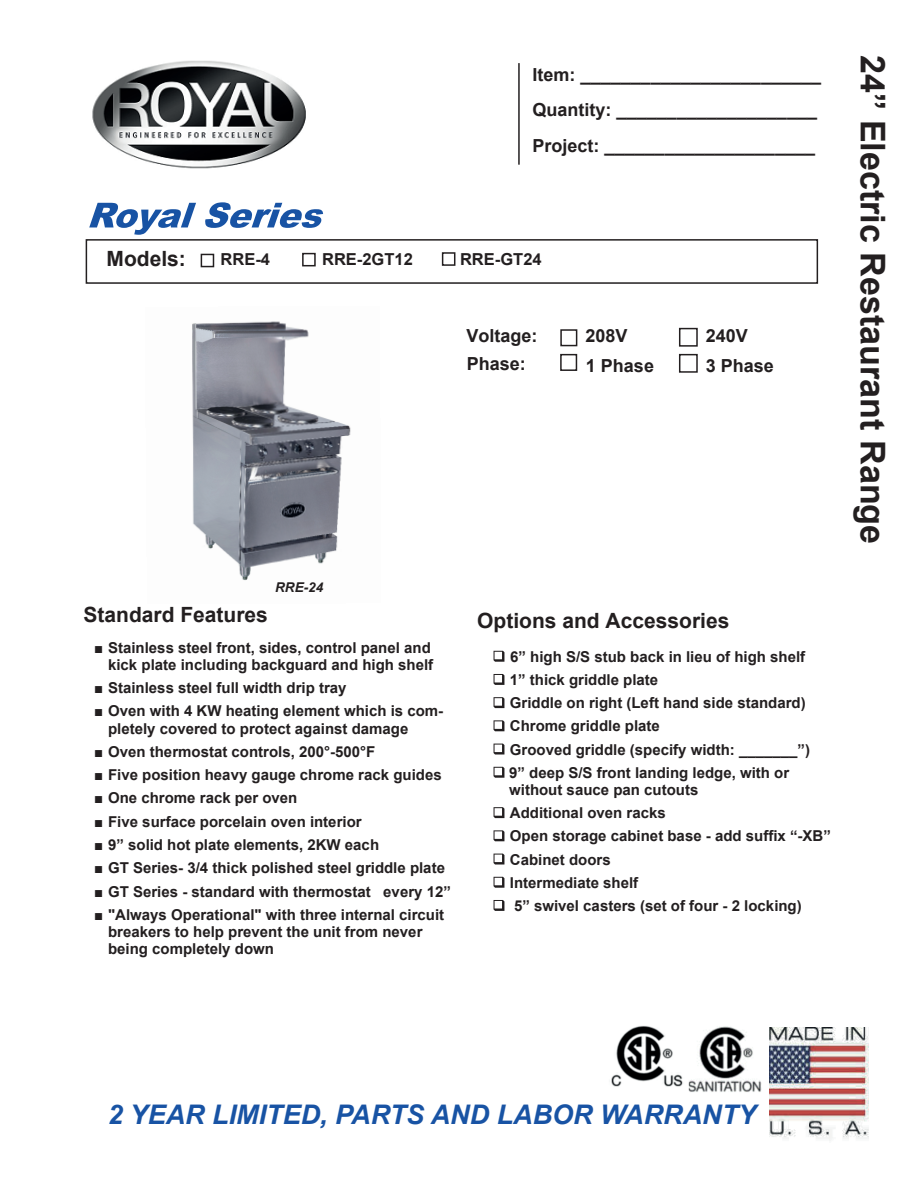
<style>
.page{position:relative;width:918px;height:1188px;background:#fff}
.page>*{position:absolute;margin:0;border:0;box-sizing:border-box;transform-origin:0 0}
.t1{font:700 34.05px "Arial";color:#231f20}
.t2{font:italic 700 27px "Arial";color:#1853a4}
.t3{font:700 21px "Arial";color:#231f20}
.t4{font:700 18px/35.7px "Arial";color:#231f20}
.t5{font:700 16.5px "Arial";color:#231f20}
.t6{font:700 15px/23.2px "Arial";color:#231f20}
.t7{font:italic 700 13.5px "Arial";color:#231f20}
.s1{font-family:"Times New Roman"}
</style>
<div class="page">
<hr style="left:518px;top:63px;width:2px;height:102px;background:#231f20">
<div style="left:86px;top:239px;width:732px;height:45px;border:2px solid #231f20"></div>
<svg style="left:494px;top:651px;width:10px;height:11px"></svg>
<svg style="left:494px;top:674px;width:10px;height:11px"></svg>
<svg style="left:494px;top:697px;width:10px;height:11px"></svg>
<svg style="left:494px;top:720px;width:10px;height:11px"></svg>
<svg style="left:494px;top:744px;width:10px;height:11px"></svg>
<svg style="left:494px;top:767px;width:10px;height:11px"></svg>
<svg style="left:494px;top:807px;width:10px;height:11px"></svg>
<svg style="left:494px;top:830px;width:10px;height:11px"></svg>
<svg style="left:494px;top:854px;width:10px;height:11px"></svg>
<svg style="left:494px;top:877px;width:10px;height:11px"></svg>
<svg style="left:494px;top:900px;width:10px;height:11px"></svg>
<div style="left:560px;top:329px;width:17px;height:17px;border:2px solid #231f20"></div>
<div style="left:679px;top:328px;width:19px;height:19px;border:2px solid #231f20"></div>
<div style="left:201px;top:254px;width:13px;height:13px;border:2px solid #231f20"></div>
<div style="left:302px;top:253px;width:14px;height:13px;border:2px solid #231f20"></div>
<div style="left:442px;top:252px;width:13px;height:14px;border:2px solid #231f20"></div>
<div style="left:560px;top:354px;width:17px;height:17px;border:2px solid #231f20"></div>
<div style="left:679px;top:354px;width:19px;height:19px;border:2px solid #231f20"></div>
<img style="left:192px;top:321px;width:159px;height:260px">
<img style="left:92px;top:60px;width:214px;height:109px">
<img style="left:770px;top:1028px;width:98px;height:113px">
<img style="left:611px;top:1026px;width:151px;height:66px">
<svg style="left:89px;top:203px;width:107px;height:32px"></svg>
<svg style="left:205px;top:202px;width:118px;height:26px"></svg>
<h3 class="t3" style="left:107px;top:251px;width:81px">Models:</h3>
<p class="t4" style="left:532px;top:58px;width:290px">Item: ________________________<br>Quantity: ____________________<br>Project: _____________________</p>
<h1 class="t1" style="left:886px;top:55px;width:491px;rotate:90deg">24” Electric Restaurant Range</h1>
<p class="t5" style="left:221px;top:253px;width:51px">RRE-4</p>
<p class="t5" style="left:322px;top:253px;width:92px">RRE-2GT12</p>
<p class="t5" style="left:460px;top:253px;width:83px">RRE-GT24</p>
<p class="t4" style="left:466px;top:319px;width:73px">Voltage:</p>
<p class="t4" style="left:585px;top:319px;width:44px">208V</p>
<p class="t4" style="left:706px;top:319px;width:44px">240V</p>
<p class="t4" style="left:467px;top:348px;width:61px">Phase:</p>
<p class="t4" style="left:586px;top:349px;width:70px">1 Phase</p>
<p class="t4" style="left:706px;top:349px;width:70px">3 Phase</p>
<p class="t7" style="left:275px;top:582px;width:50px">RRE-24</p>
<h3 class="t3" style="left:83px;top:607px;width:186px">Standard Features</h3>
<p class="t6" style="left:94px;top:640px;width:341px;line-height:17.2px;text-align:right"><span class="s1">■</span> Stainless steel front, sides, control panel and kick plate including backguard and high shelf</p>
<p class="t6" style="left:94px;top:678px;width:254px"><span class="s1">■</span> Stainless steel full width drip tray</p>
<p class="t6" style="left:108px;top:704px;width:337px;line-height:17.2px;text-indent:-14px"><span class="s1">■</span> Oven with 4 KW heating element which is com&shy;pletely covered to protect against damage</p>
<p class="t6" style="left:94px;top:741px;width:283px"><span class="s1">■</span> Oven thermostat controls, 200°-500°F</p>
<p class="t6" style="left:94px;top:765px;width:349px"><span class="s1">■</span> Five position heavy gauge chrome rack guides</p>
<p class="t6" style="left:94px;top:788px;width:205px"><span class="s1">■</span> One chrome rack per oven</p>
<p class="t6" style="left:94px;top:811px;width:269px"><span class="s1">■</span> Five surface porcelain oven interior</p>
<p class="t6" style="left:94px;top:834px;width:287px"><span class="s1">■</span> 9” solid hot plate elements, 2KW each</p>
<p class="t6" style="left:94px;top:858px;width:352px"><span class="s1">■</span> GT Series- 3/4 thick polished steel griddle plate</p>
<p class="t6" style="left:94px;top:881px;width:358px"><span class="s1">■</span> GT Series - standard with thermostat every 12”</p>
<p class="t6" style="left:108px;top:907px;width:338px;line-height:17.2px;text-indent:-14px"><span class="s1">■</span> "Always Operational" with three internal circuit breakers to help prevent the unit from never being completely down</p>
<h3 class="t3" style="left:477px;top:613px;width:254px">Options and Accessories</h3>
<p class="t6" style="left:509px;top:646px;width:303px">6” high S/S stub back in lieu of high shelf 1” thick griddle plate<br>Griddle on right (Left hand side standard)<br>Chrome griddle plate<br>Grooved griddle (specify width: _______”)<br>9” deep S/S front landing ledge, with or</p>
<p class="t6" style="left:509px;top:779px;width:323px">without sauce pan cutouts<br>Additional oven racks<br>Open storage cabinet base - add suffix “-XB”<br>Cabinet doors<br>Intermediate shelf<br>5” swivel casters (set of four - 2 locking)</p>
<h2 class="t2" style="left:108px;top:1104px;width:650px">2 YEAR LIMITED, PARTS AND LABOR WARRANTY</h2>
</div>
